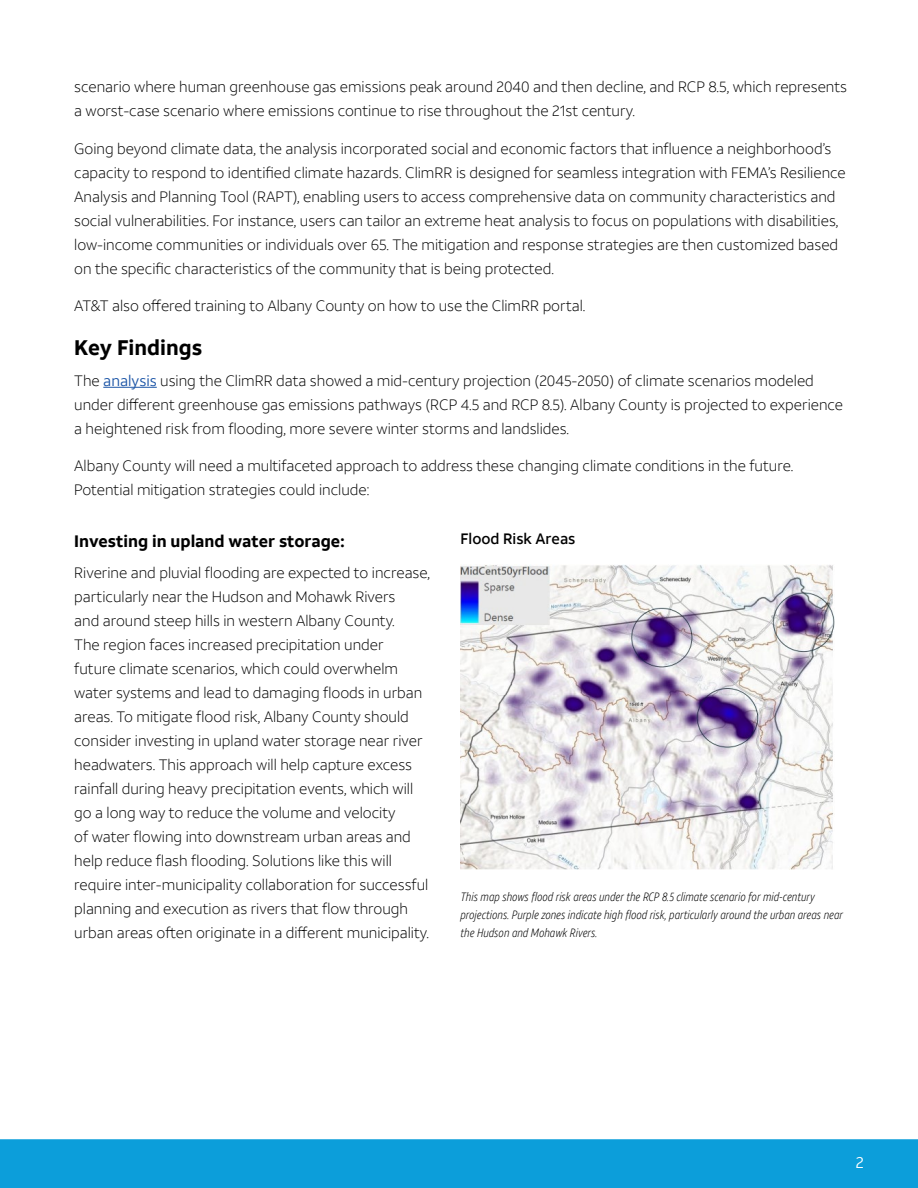
<style>
.page{position:relative;width:918px;height:1188px;background:#fff}
.page>*{position:absolute;margin:0;border:0;box-sizing:border-box;transform-origin:0 0}
.HEADER_2{font:700 21px "ATT Aleck Sans";color:#000}
.EMPHASIS{font:700 16.5px "ATT Aleck Sans";color:#000}
.t1{font:15.75px "ATT Aleck Sans";color:#fff}
.Body_Ody_Ody{font:300 15px/24px "ATT Aleck Sans";color:#000}
.Graph_Titles{font:500 15px "ATT Aleck Sans";color:#000}
.FOOTNOTE{font:italic 300 12px/18px "ATT Aleck Cd";color:#000}
.s1{font-weight:400;color:#1d56a7}
</style>
<div class="page">
<div style="left:0;top:1139px;width:918px;height:49px;background:#0c9eda"></div>
<hr style="left:103px;top:387px;width:54px;height:1px;background:#1d56a7">
<img style="left:461px;top:565px;width:374px;height:304px">
<p class="Body_Ody_Ody" style="left:74px;top:75px;width:774px">scenario where human greenhouse gas emissions peak around 2040 and then decline, and RCP 8.5, which represents a worst-case scenario where emissions continue to rise throughout the 21st century.</p>
<p class="Body_Ody_Ody" style="left:74px;top:136px;width:773px">Going beyond climate data, the analysis incorporated social and economic factors that influence a neighborhood’s capacity to respond to identified climate hazards. ClimRR is designed for seamless integration with FEMA’s Resilience Analysis and Planning Tool (RAPT), enabling users to access comprehensive data on community characteristics and social vulnerabilities. For instance, users can tailor an extreme heat analysis to focus on populations with disabilities, low-income communities or individuals over 65. The mitigation and response strategies are then customized based on the specific characteristics of the community that is being protected.</p>
<p class="Body_Ody_Ody" style="left:74px;top:294px;width:513px">AT&amp;T also offered training to Albany County on how to use the ClimRR portal.</p>
<p class="HEADER_2" style="left:74px;top:334px;width:130px">Key Findings</p>
<p class="Body_Ody_Ody" style="left:74px;top:368px;width:770px">The <span class="s1">analysis</span> using the ClimRR data showed a mid-century projection (2045-2050) of climate scenarios modeled under different greenhouse gas emissions pathways (RCP 4.5 and RCP 8.5). Albany County is projected to experience a heightened risk from flooding, more severe winter storms and landslides.</p>
<p class="Body_Ody_Ody" style="left:74px;top:454px;width:721px">Albany County will need a multifaceted approach to address these changing climate conditions in the future.<br>Potential mitigation strategies could include:</p>
<p class="EMPHASIS" style="left:74px;top:531px;width:272px">Investing in upland water storage:</p>
<p class="Body_Ody_Ody" style="left:74px;top:560px;width:357px">Riverine and pluvial flooding are expected to increase, particularly near the Hudson and Mohawk Rivers<br>and around steep hills in western Albany County.<br>The region faces increased precipitation under<br>future climate scenarios, which could overwhelm water systems and lead to damaging floods in urban areas. To mitigate flood risk, Albany County should consider investing in upland water storage near river headwaters. This approach will help capture excess rainfall during heavy precipitation events, which will go a long way to reduce the volume and velocity<br>of water flowing into downstream urban areas and help reduce flash flooding. Solutions like this will require inter-municipality collaboration for successful planning and execution as rivers that flow through urban areas often originate in a different municipality.</p>
<p class="Graph_Titles" style="left:461px;top:529px;width:117px">Flood Risk Areas</p>
<p class="FOOTNOTE" style="left:461px;top:887px;width:384px">This map shows flood risk areas under the RCP 8.5 climate scenario for mid-century projections. Purple zones indicate high flood risk, particularly around the urban areas near the Hudson and Mohawk Rivers.</p>
<p class="t1" style="left:856px;top:1153px;width:10px">2</p>
</div>
